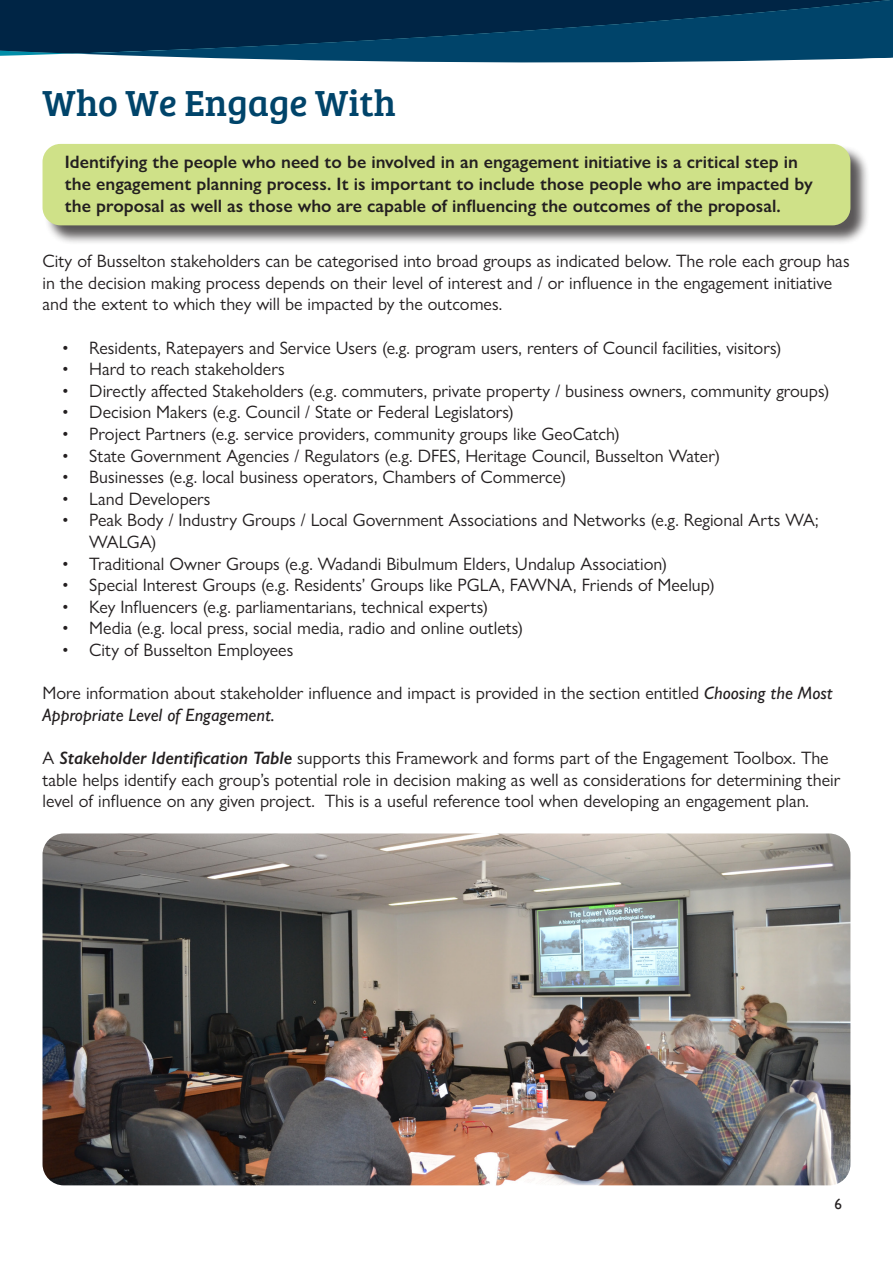
<style>
.page{position:relative;width:893px;height:1263px;background:#fff}
.page>*{position:absolute;margin:0;border:0;box-sizing:border-box;transform-origin:0 0}
.t1{font:37.5px "Bree Serif";color:#00446a}
.t2{font:18px/21.6px "Gill Sans Nova";color:#231f20}
.t3{font:600 18px/21.6px "Gill Sans Nova";color:#231f20}
.t4{font:15px "Gill Sans Nova";color:#231f20}
.s1{font-weight:500;font-style:italic}
.s2{font-weight:600;font-style:italic}
</style>
<div class="page">
<svg style="left:0;top:0;width:893px;height:63px;fill:#002545"></svg>
<img style="left:43px;top:833px;width:807px;height:352px">
<div style="left:44px;top:145px;width:826px;height:100px;background:#231f20;opacity:.75"></div>
<div style="left:43px;top:144px;width:807px;height:81px;background:#cfe188;border-radius:18px"></div>
<p class="t1" style="left:43px;top:76px;width:355px">Who We Engage With</p>
<p class="t3" style="left:65px;top:151px;width:749px">Identifying the people who need to be involved in an engagement initiative is a critical step in the engagement planning process. It is important to include those people who are impacted by the proposal as well as those who are capable of influencing the outcomes of the proposal.</p>
<p class="t2" style="left:43px;top:250px;width:809px">City of Busselton stakeholders can be categorised into broad groups as indicated below. The role each group has in the decision making process depends on their level of interest and / or influence in the engagement initiative and the extent to which they will be impacted by the outcomes.</p>
<p class="t2" style="left:62px;top:336px;width:721px">• Residents, Ratepayers and Service Users (e.g. program users, renters of Council facilities, visitors)</p>
<p class="t2" style="left:62px;top:358px;width:224px">• Hard to reach stakeholders</p>
<p class="t2" style="left:62px;top:380px;width:769px">• Directly affected Stakeholders (e.g. commuters, private property / business owners, community groups)</p>
<p class="t2" style="left:62px;top:401px;width:453px">• Decision Makers (e.g. Council / State or Federal Legislators)</p>
<p class="t2" style="left:62px;top:423px;width:559px">• Project Partners (e.g. service providers, community groups like GeoCatch)</p>
<p class="t2" style="left:62px;top:444px;width:659px">• State Government Agencies / Regulators (e.g. DFES, Heritage Council, Busselton Water)</p>
<p class="t2" style="left:62px;top:466px;width:505px">• Businesses (e.g. local business operators, Chambers of Commerce)</p>
<p class="t2" style="left:62px;top:488px;width:150px">• Land Developers</p>
<p class="t2" style="left:89px;top:509px;width:731px;text-indent:-27px">• Peak Body / Industry Groups / Local Government Associations and Networks (e.g. Regional Arts WA;<br>WALGA)</p>
<p class="t2" style="left:62px;top:552px;width:606px">• Traditional Owner Groups (e.g. Wadandi Bibulmum Elders, Undalup Association)</p>
<p class="t2" style="left:62px;top:574px;width:654px">• Special Interest Groups (e.g. Residents’ Groups like PGLA, FAWNA, Friends of Meelup)</p>
<p class="t2" style="left:62px;top:596px;width:427px">• Key Influencers (e.g. parliamentarians, technical experts)</p>
<p class="t2" style="left:62px;top:617px;width:462px">• Media (e.g. local press, social media, radio and online outlets)</p>
<p class="t2" style="left:62px;top:639px;width:232px">• City of Busselton Employees</p>
<p class="t2" style="left:43px;top:682px;width:791px">More information about stakeholder influence and impact is provided in the section entitled <span class="s1">Choosing the Most<br>Appropriate Level of Engagement.</span></p>
<p class="t2" style="left:43px;top:747px;width:799px">A <span class="s2">Stakeholder Identification Table</span> supports this Framework and forms part of the Engagement Toolbox. The table helps identify each group’s potential role in decision making as well as considerations for determining their level of influence on any given project. This is a useful reference tool when developing an engagement plan.</p>
<p class="t4" style="left:834px;top:1195px;width:9px">6</p>
</div>
